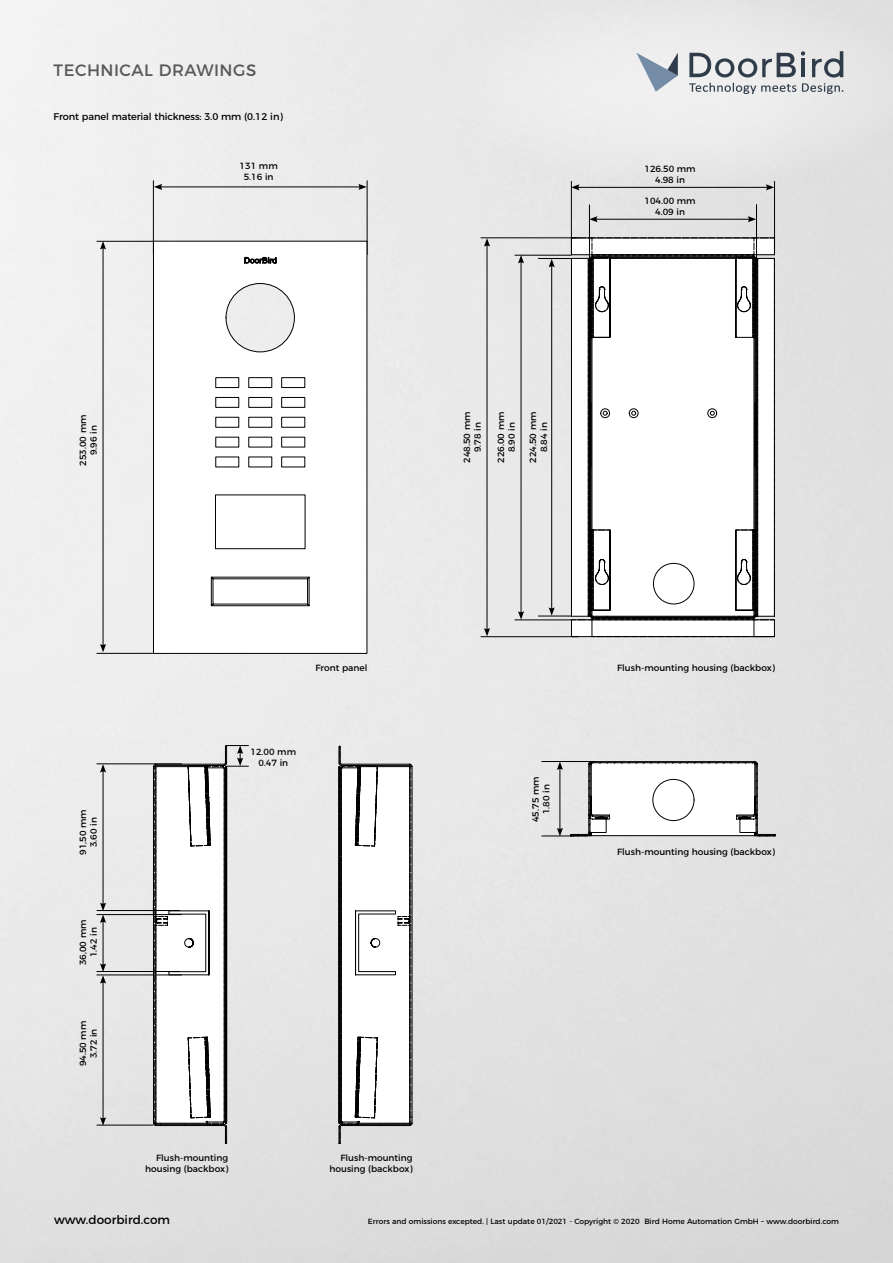
<style>
.page{position:relative;width:893px;height:1263px;background:#fff}
.page>*{position:absolute;margin:0;border:0;box-sizing:border-box;transform-origin:0 0}
.t1{font:16.5px "Montserrat";letter-spacing:.03em;color:#575756}
.t2{font:12px "Montserrat";color:#000}
.t3{font:9.75px "Montserrat";letter-spacing:-.01em;color:#000}
.t4{font:9px/10.8px "Montserrat";color:#000;text-align:center}
.t5{font:7.5px "Montserrat";color:#000}
</style>
<div class="page">
<img style="left:0;top:0;width:893px;height:1263px">
<svg style="left:338px;top:746px;width:75px;height:398px"></svg>
<div style="left:439px;top:0;width:454px;height:188px;background:#e8e8e8"></div>
<svg style="left:571px;top:237px;width:204px;height:400px"></svg>
<hr style="left:571px;top:181px;width:1px;height:72px;background:#000">
<hr style="left:589px;top:205px;width:1px;height:55px;background:#000">
<hr style="left:774px;top:181px;width:1px;height:72px;background:#000">
<hr style="left:756px;top:205px;width:1px;height:55px;background:#000">
<hr style="left:577px;top:187px;width:191px;height:1px;background:#000">
<svg style="left:571px;top:184px;width:8px;height:6px"></svg>
<svg style="left:766px;top:184px;width:8px;height:6px"></svg>
<hr style="left:595px;top:219px;width:155px;height:1px;background:#000">
<svg style="left:590px;top:216px;width:8px;height:6px"></svg>
<svg style="left:748px;top:216px;width:8px;height:6px"></svg>
<hr style="left:521px;top:261px;width:1px;height:353px;background:#000">
<svg style="left:518px;top:256px;width:6px;height:7px"></svg>
<svg style="left:518px;top:611px;width:6px;height:9px"></svg>
<hr style="left:551px;top:265px;width:1px;height:345px;background:#000">
<svg style="left:549px;top:259px;width:6px;height:8px"></svg>
<svg style="left:549px;top:607px;width:6px;height:9px"></svg>
<hr style="left:515px;top:255px;width:56px;height:1px;background:#000">
<hr style="left:538px;top:258px;width:33px;height:1px;background:#000">
<hr style="left:538px;top:616px;width:33px;height:1px;background:#000">
<hr style="left:515px;top:620px;width:56px;height:1px;background:#000">
<svg style="left:570px;top:761px;width:206px;height:76px"></svg>
<hr style="left:542px;top:836px;width:33px;height:1px;background:#000">
<hr style="left:542px;top:761px;width:54px;height:1px;background:#000">
<hr style="left:560px;top:767px;width:1px;height:63px;background:#000">
<svg style="left:557px;top:762px;width:6px;height:8px"></svg>
<svg style="left:557px;top:828px;width:6px;height:8px"></svg>
<hr style="left:153px;top:181px;width:1px;height:74px;background:#000">
<hr style="left:367px;top:181px;width:1px;height:74px;background:#000">
<hr style="left:160px;top:187px;width:201px;height:1px;background:#000">
<svg style="left:154px;top:184px;width:8px;height:6px"></svg>
<svg style="left:358px;top:184px;width:9px;height:6px"></svg>
<hr style="left:103px;top:247px;width:1px;height:399px;background:#000">
<svg style="left:100px;top:242px;width:6px;height:8px"></svg>
<svg style="left:100px;top:644px;width:6px;height:8px"></svg>
<hr style="left:103px;top:981px;width:1px;height:138px;background:#000">
<svg style="left:100px;top:1117px;width:6px;height:8px"></svg>
<hr style="left:103px;top:770px;width:1px;height:135px;background:#000">
<svg style="left:100px;top:764px;width:6px;height:9px"></svg>
<hr style="left:103px;top:920px;width:1px;height:46px;background:#000">
<svg style="left:100px;top:903px;width:6px;height:20px"></svg>
<svg style="left:100px;top:963px;width:6px;height:21px"></svg>
<hr style="left:97px;top:241px;width:56px;height:1px;background:#000">
<hr style="left:97px;top:653px;width:56px;height:1px;background:#000">
<hr style="left:97px;top:1125px;width:56px;height:1px;background:#000">
<hr style="left:97px;top:910px;width:83px;height:1px;background:#000">
<hr style="left:97px;top:971px;width:83px;height:1px;background:#000">
<hr style="left:97px;top:975px;width:84px;height:1px;background:#000">
<hr style="left:97px;top:763px;width:84px;height:1px;background:#000">
<hr style="left:97px;top:914px;width:84px;height:1px;background:#000">
<svg style="left:153px;top:745px;width:95px;height:399px"></svg>
<svg style="left:153px;top:240px;width:215px;height:414px"></svg>
<svg style="left:215px;top:377px;width:91px;height:91px"></svg>
<div style="left:653px;top:563px;width:41px;height:41px;border:1px solid #000;border-radius:50%"></div>
<div style="left:652px;top:779px;width:42px;height:42px;border:1px solid #000;border-radius:50%"></div>
<hr style="left:487px;top:244px;width:1px;height:386px;background:#000">
<svg style="left:484px;top:238px;width:6px;height:9px"></svg>
<svg style="left:484px;top:628px;width:6px;height:8px"></svg>
<hr style="left:481px;top:237px;width:97px;height:1px;background:#000">
<hr style="left:481px;top:636px;width:97px;height:1px;background:#000">
<svg style="left:636px;top:53px;width:42px;height:39px"></svg>
<svg style="left:689px;top:51px;width:154px;height:43px;background:#babdc1"></svg>
<h1 class="t1" style="left:54px;top:57px;width:204px">TECHNICAL DRAWINGS</h1>
<p class="t3" style="left:54px;top:109px;width:231px">Front panel material thickness: 3.0 mm (0.12 in)</p>
<p class="t4" style="left:77px;top:466px;width:53px;rotate:-90deg">253.00 mm<br>9.96 in</p>
<p class="t4" style="left:240px;top:160px;width:40px">131 mm<br>5.16 in</p>
<p class="t4" style="left:461px;top:463px;width:53px;rotate:-90deg">248.50 mm<br>9.78 in</p>
<p class="t4" style="left:495px;top:463px;width:53px;rotate:-90deg">226.00 mm<br>8.90 in</p>
<p class="t4" style="left:527px;top:463px;width:53px;rotate:-90deg">224.50 mm<br>8.84 in</p>
<p class="t4" style="left:644px;top:163px;width:53px">126.50 mm<br>4.98 in</p>
<p class="t4" style="left:644px;top:195px;width:53px">104.00 mm<br>4.09 in</p>
<p class="t4" style="left:77px;top:855px;width:47px;rotate:-90deg">91,50 mm<br>3.60 in</p>
<p class="t4" style="left:77px;top:965px;width:47px;rotate:-90deg">36,00 mm<br>1.42 in</p>
<p class="t4" style="left:77px;top:1066px;width:47px;rotate:-90deg">94.50 mm<br>3.72 in</p>
<p class="t4" style="left:315px;top:661px;width:53px">Front panel</p>
<p class="t4" style="left:617px;top:661px;width:159px">Flush-mounting housing (backbox)</p>
<p class="t4" style="left:250px;top:746px;width:47px">12.00 mm<br>0.47 in</p>
<p class="t4" style="left:529px;top:822px;width:47px;rotate:-90deg">45.75 mm<br>1.80 in</p>
<p class="t4" style="left:617px;top:846px;width:159px">Flush-mounting housing (backbox)</p>
<p class="t4" style="left:145px;top:1152px;width:84px;text-align:right">Flush-mounting housing (backbox)</p>
<p class="t4" style="left:329px;top:1152px;width:84px;text-align:right">Flush-mounting housing (backbox)</p>
<h2 class="t2" style="left:54px;top:1210px;width:118px">www.doorbird.com</h2>
<p class="t5" style="left:368px;top:1215px;width:473px">Errors and omissions excepted. | Last update 01/2021 - Copyright © 2020 Bird Home Automation GmbH – www.doorbird.com</p>
</div>
